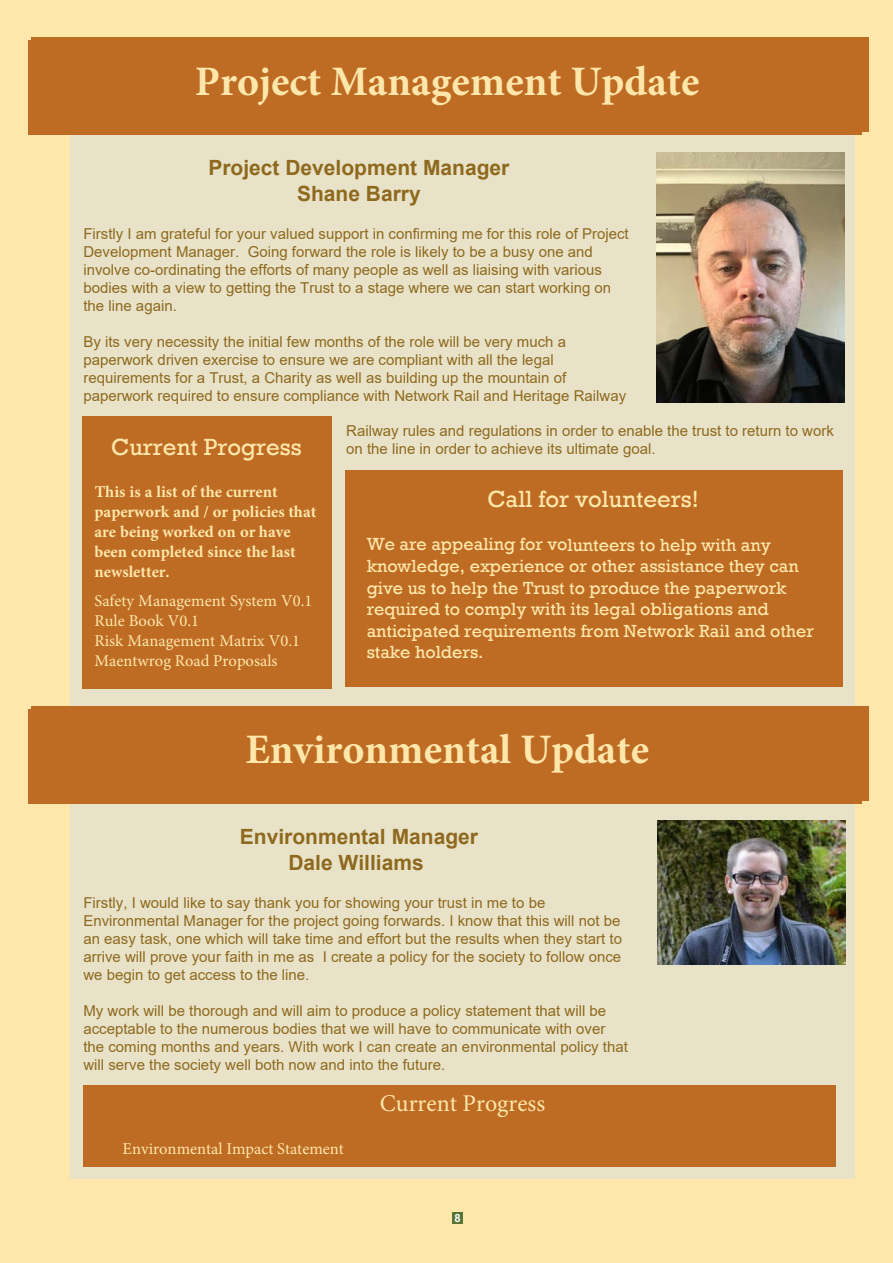
<style>
.page{position:relative;width:893px;height:1263px;background:#ffe7ab}
.page>*{position:absolute;margin:0;border:0;box-sizing:border-box;transform-origin:0 0}
.t1{font:700 42px "Minion Pro";color:#ffe7ab}
.t2{font:24px "Rockwell";color:#ffe7ab}
.t3{font:24px "Minion Pro";color:#ffe7ab}
.t4{font:700 21px/25.2px "Arial";color:#8f691e;text-align:center}
.t5{font:700 21px/25.2px "Arial";color:#8f691e;text-align:center}
.t6{font:18px/21.6px "Rockwell";color:#ffe7ab}
.t7{font:16.5px/19.8px "Minion Pro";color:#ffe7ab}
.t8{font:700 16.5px/20px "Minion Pro";color:#ffe7ab}
.t9{font:15px/18px "Arial";color:#8f691e}
.t10{font:15px/18px "Arial";color:#8f691e}
.t11{font:700 11.25px "Arial";color:#fff}
.s1{font-style:inherit}
</style>
<div class="page">
<div style="left:70px;top:83px;width:785px;height:1095px;background:#e8e3c8"></div>
<div style="left:452px;top:1212px;width:11px;height:11px;background:#577435"></div>
<div style="left:28px;top:40px;width:833px;height:94px;background:#be6c23"></div>
<div style="left:31px;top:37px;width:837px;height:94px;background:#be6c23"></div>
<img style="left:657px;top:152px;width:188px;height:250px">
<div style="left:82px;top:416px;width:250px;height:272px;background:#be6c23"></div>
<div style="left:346px;top:470px;width:496px;height:216px;background:#be6c23"></div>
<div style="left:28px;top:709px;width:833px;height:94px;background:#be6c23"></div>
<div style="left:31px;top:706px;width:837px;height:94px;background:#be6c23"></div>
<img style="left:658px;top:820px;width:188px;height:144px">
<div style="left:83px;top:1085px;width:753px;height:81px;background:#be6c23"></div>
<h1 class="t1" style="left:195px;top:52px;width:506px">Project Management Update</h1>
<h3 class="t4" style="left:208px;top:156px;width:303px">Project Development Manager<br>Shane Barry</h3>
<p class="t9" style="left:83px;top:225px;width:547px">Firstly I am grateful for your valued support in confirming me for this role of Project Development Manager. Going forward the role is likely to be a busy one and involve co-ordinating the efforts of many people as well as liaising with various bodies with a view to getting the Trust to a stage where we can start working on the line again.</p>
<p class="t9" style="left:83px;top:333px;width:544px">By its very necessity the initial few months of the role will be very much a paperwork driven exercise to ensure we are compliant with all the legal requirements for a Trust, a Charity as well as building up the mountain of paperwork required to ensure compliance with Network Rail and Heritage Railway</p>
<h2 class="t2" style="left:111px;top:433px;width:192px">Current Progress</h2>
<p class="t8" style="left:95px;top:481px;width:223px">This is a list of the current paperwork and / or policies that are being worked on or have been completed since the last newsletter.</p>
<p class="t7" style="left:94px;top:591px;width:219px">Safety Management System V0.1<br>Rule Book V0.1<br>Risk Management Matrix V0.1<br>Maentwrog Road Proposals</p>
<p class="t9" style="left:346px;top:422px;width:489px">Railway rules and regulations in order to enable the trust to return to work on the line in order to achieve its ultimate goa<span class="s1">l</span>.</p>
<h2 class="t2" style="left:487px;top:485px;width:213px">Call for volunteers!</h2>
<p class="t6" style="left:367px;top:534px;width:449px">We are appealing for volunteers to help with any knowledge, experience or other assistance they can give us to help the Trust to produce the paperwork required to comply with its legal obligations and anticipated requirements from Network Rail and other stake holders.</p>
<h1 class="t1" style="left:245px;top:720px;width:405px">Environmental Update</h1>
<h3 class="t5" style="left:240px;top:825px;width:240px">Environmental <span class="s1">Manager<br></span>Dale Williams</h3>
<p class="t10" style="left:83px;top:894px;width:540px">Firstly, I would like to say thank you for showing your trust in me to be Environmental Manager for the project going forwards. I know that this will not be an easy task, one which will take time and effort but the results when they start to arrive will prove your faith in me as I create a policy for the society to follow once we begin to get access to the line.</p>
<p class="t10" style="left:83px;top:1002px;width:546px">My work will be thorough and will aim to produce a policy statement that will be acceptable to the numerous bodies that we will have to communicate with over the coming months and years. With work I can create an environmental policy that will serve the society well both now and into the future.</p>
<p class="t7" style="left:123px;top:1139px;width:223px">Environmental Impact Statement</p>
<h2 class="t3" style="left:380px;top:1088px;width:167px">Current Progress</h2>
<p class="t11" style="left:454px;top:1210px;width:8px">8</p>
</div>
